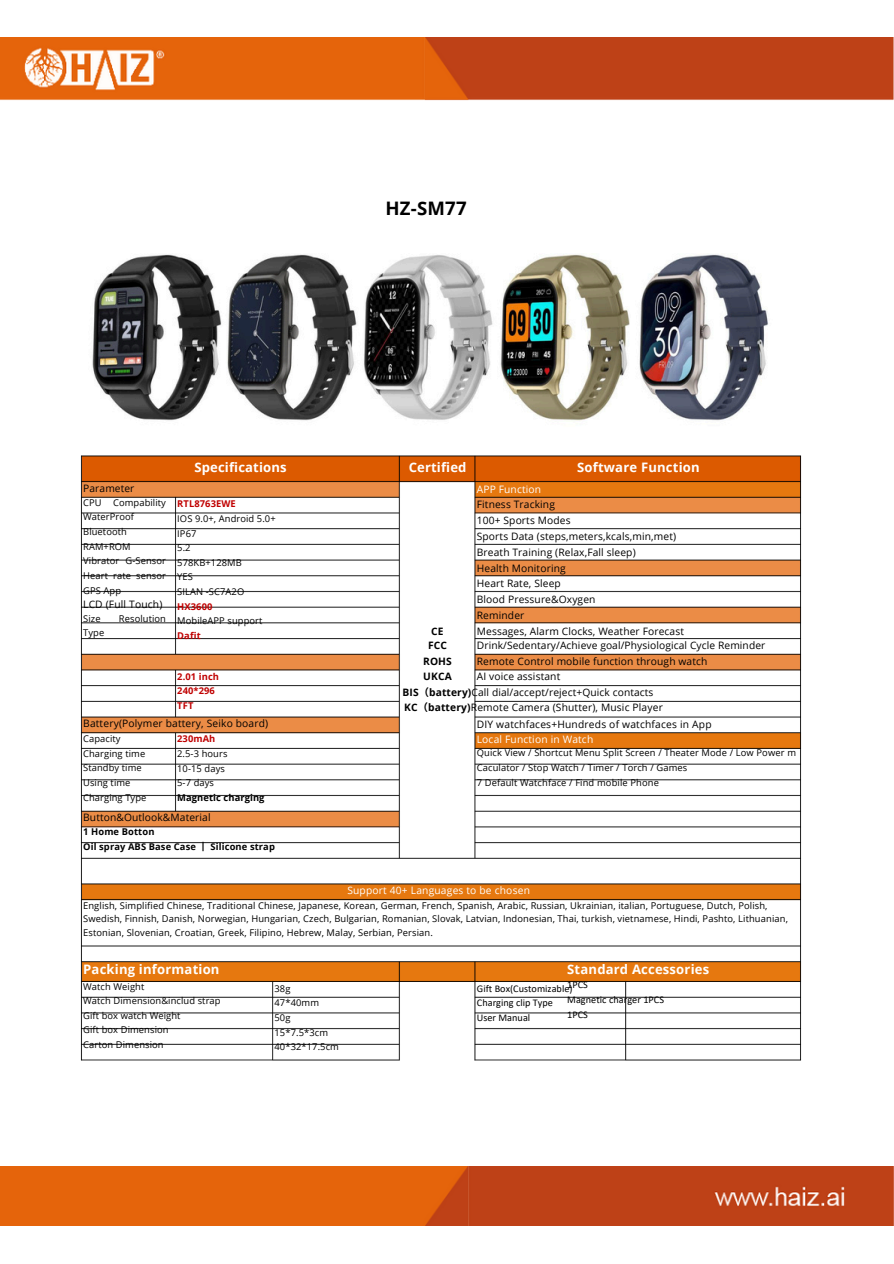
<style>
.page{position:relative;width:894px;height:1264px;background:#fff}
.page>*{position:absolute;margin:0;border:0;box-sizing:border-box;transform-origin:0 0}
.t1{font:700 18.6px "Open Sans";letter-spacing:.01em;color:#000}
.t2{font:700 13.05px "Open Sans";letter-spacing:.015em;color:#fff}
.t3{font:10.2px/15.8px "Open Sans";letter-spacing:.015em;color:#000}
.t4{font:10.2px/14.7px "Calibri";letter-spacing:.005em;color:#000}
.t5{font:10.2px "Open Sans";letter-spacing:.02em;color:#fff}
.t6{font:700 10.2px/14.7px "Open Sans";letter-spacing:.01em;color:#000;text-align:center}
.t7{font:9.3px/14.7px "Open Sans";letter-spacing:.015em;color:#000}
.t8{font:700 9.3px/14.7px "Open Sans";letter-spacing:.01em;color:#000}
.t9{font:700 9.3px/14.7px "Open Sans";letter-spacing:.01em;color:#c00000}
.s1{font-weight:700;color:#c00000}
.s2{font-weight:700}
.s3{font-family:"Noto Sans CJ Ksc"}
.s4{color:#fff}
.s5{font-family:"Noto Sans CJ Ksc";font-weight:700}
</style>
<div class="page">
<img style="left:80px;top:455px;width:722px;height:606px">
<img style="left:92px;top:254px;width:676px;height:167px">
<img style="left:1px;top:1166px;width:892px;height:59px">
<img style="left:1px;top:37px;width:892px;height:63px">
<p class="t1" style="left:385px;top:195px;width:83px">HZ-SM77</p>
<p class="t2" style="left:194px;top:458px;width:94px">Specifications</p>
<h2 class="t2" style="left:408px;top:458px;width:59px">Certified</h2>
<p class="t2" style="left:577px;top:458px;width:124px">Software Function</p>
<p class="t3" style="left:83px;top:480px;width:53px">Parameter</p>
<p class="t7" style="left:83px;top:495px;width:84px">CPU Compability<br>WaterProof<br>Bluetooth<br>RAM+ROM<br>Vibrator G-Sensor<br>Heart rate sensor<br>GPS App</p>
<h4 class="t3" style="left:83px;top:596px;width:81px">LCD (Full Touch)</h4>
<p class="t7" style="left:83px;top:611px;width:19px">Size</p>
<p class="t7" style="left:119px;top:611px;width:49px">Resolution</p>
<p class="t7" style="left:83px;top:625px;width:23px">Type</p>
<p class="t7" style="left:177px;top:496px;width:100px"><span class="s1">RTL8763EWE<br></span>IOS 9.0+, Android 5.0+<br>IP67<br>5.2<br>578KB+128MB<br>YES<br>SILAN -SC7A2O<br><span class="s1">HX3600<br></span>MobileAPP support<br><span class="s1">Dafit</span></p>
<p class="t9" style="left:177px;top:668px;width:43px">2.01 inch<br>240*296<br>TFT</p>
<p class="t7" style="left:177px;top:731px;width:89px"><span class="s1">230mAh<br></span>2.5-3 hours<br>10-15 days<br>5-7 days<br><span class="s2">Magnetic charging</span></p>
<p class="t3" style="left:83px;top:715px;width:186px">Battery(Polymer battery, Seiko board)</p>
<p class="t7" style="left:83px;top:731px;width:65px">Capacity<br>Charging time<br>Standby time<br>Using time<br>Charging Type</p>
<p class="t3" style="left:83px;top:809px;width:129px">Button&amp;Outlook&amp;Material</p>
<p class="t8" style="left:83px;top:824px;width:193px">1 Home Botton<br>Oil spray ABS Base Case <span class="s3">┃</span> Silicone strap</p>
<h2 class="t3" style="left:476px;top:481px;width:209px"><span class="s4">APP Function<br></span>Fitness Tracking<br>100+ Sports Modes<br>Sports Data (steps,meters,kcals,min,met)<br>Breath Training (Relax,Fall sleep)<br>Health Monitoring<br>Heart Rate, Sleep<br>Blood Pressure&amp;Oxygen<br>Reminder<br>Messages, Alarm Clocks, Weather Forecast</h2>
<h2 class="t3" style="left:476px;top:637px;width:290px">Drink/Sedentary/Achieve goal/Physiological Cycle Reminder</h2>
<h3 class="t3" style="left:476px;top:653px;width:232px">Remote Control mobile function through watch</h3>
<p class="t3" style="left:476px;top:667px;width:85px">AI voice assistant</p>
<p class="t6" style="left:428px;top:623px;width:20px">CE<br>FCC</p>
<p class="t6" style="left:423px;top:653px;width:30px;text-align:left">ROHS<br>UKCA</p>
<p class="t3" style="left:402px;top:684px;width:252px"><span class="s2">BIS</span><span class="s5">（</span><span class="s2">battery)</span>Call dial/accept/reject+Quick contacts</p>
<p class="t3" style="left:404px;top:699px;width:260px"><span class="s2">KC</span><span class="s5">（</span><span class="s2">battery)</span>Remote Camera (Shutter), Music Player</p>
<p class="t3" style="left:476px;top:716px;width:236px">DIY watchfaces+Hundreds of watchfaces in App</p>
<p class="t5" style="left:476px;top:732px;width:118px">Local Function in Watch</p>
<p class="t7" style="left:476px;top:745px;width:320px">Quick View / Shortcut Menu Split Screen / Theater Mode / Low Power m<br>Caculator / Stop Watch / Timer / Torch / Games<br>7 Default Watchface / Find mobile Phone</p>
<p class="t5" style="left:347px;top:883px;width:184px">Support 40+ Languages to be chosen</p>
<p class="t7" style="left:83px;top:898px;width:706px;line-height:13.5px">English, Simplified Chinese, Traditional Chinese, Japanese, Korean, German, French, Spanish, Arabic, Russian, Ukrainian, italian, Portuguese, Dutch, Polish,<br>Swedish, Finnish, Danish, Norwegian, Hungarian, Czech, Bulgarian, Romanian, Slovak, Latvian, Indonesian, Thai, turkish, vietnamese, Hindi, Pashto, Lithuanian,<br>Estonian, Slovenian, Croatian, Greek, Filipino, Hebrew, Malay, Serbian, Persian.</p>
<h1 class="t2" style="left:83px;top:959px;width:138px">Packing information</h1>
<p class="t7" style="left:83px;top:978px;width:139px">Watch Weight<br>Watch Dimension&amp;includ strap<br>Gift box watch Weight<br>Gift box Dimension<br>Carton Dimension</p>
<p class="t7" style="left:274px;top:980px;width:66px">38g<br>47*40mm<br>50g<br>15*7.5*3cm<br>40*32*17.5cm</p>
<p class="t2" style="left:567px;top:959px;width:143px">Standard Accessories</p>
<p class="t4" style="left:567px;top:978px;width:98px">1PCS<br>Magnetic charger 1PCS<br>1PCS</p>
<p class="t4" style="left:476px;top:981px;width:97px">Gift Box(Customizable)<br>Charging clip Type<br>User Manual</p>
</div>
